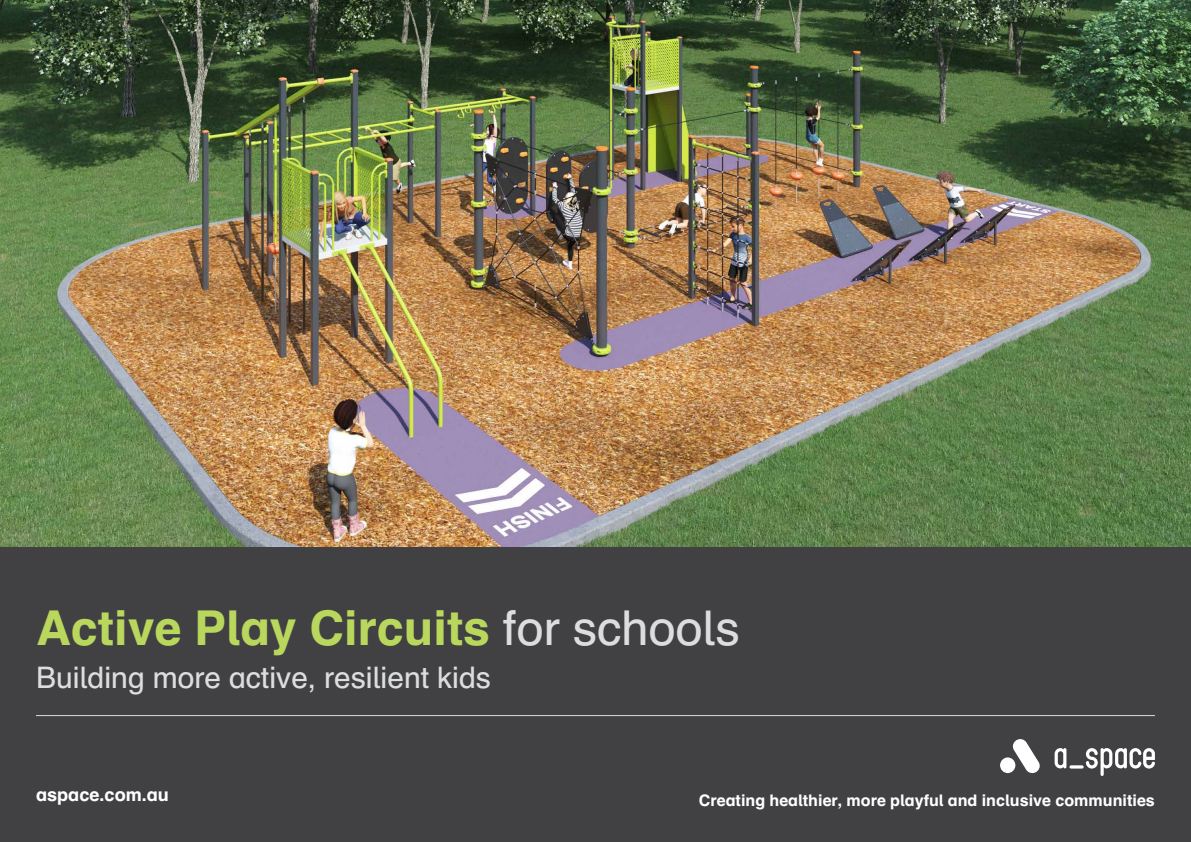
<style>
.page{position:relative;width:1191px;height:842px;background:#fff}
.page>*{position:absolute;margin:0;border:0;box-sizing:border-box;transform-origin:0 0}
.t1{font:700 48px "Schulbuch Nord";color:#bad75d}
.t2{font:29.8px "Schulbuch Nord";color:#dcddde}
.t3{font:700 18px "Schulbuch Nord";color:#fff}
.t4{font:700 16px "Schulbuch Nord";color:#fff}
.s1{font-weight:400;color:#dcddde}
</style>
<div class="page">
<div style="left:0;top:547px;width:1191px;height:295px;background:#414042"></div>
<img style="left:0;top:0;width:1191px;height:547px">
<hr style="left:36px;top:715px;width:1119px;height:1px;background:#dcddde">
<hr style="left:1069px;top:765px;width:14px;height:3px;background:#fff;border-radius:2px">
<svg style="left:1054px;top:748px;width:12px;height:20px"></svg>
<svg style="left:1086px;top:748px;width:69px;height:28px"></svg>
<div style="left:1000px;top:757px;width:15px;height:16px;background:#fff;border-radius:50%"></div>
<svg style="left:1013px;top:739px;width:26px;height:34px"></svg>
<h1 class="t1" style="left:36px;top:597px;width:705px">Active Play Circuits <span class="s1">for schools</span></h1>
<h2 class="t2" style="left:36px;top:658px;width:456px">Building more active, resilient kids</h2>
<p class="t3" style="left:36px;top:783px;width:135px">aspace.com.au</p>
<p class="t4" style="left:699px;top:790px;width:457px">Creating healthier, more playful and inclusive communities</p>
</div>
